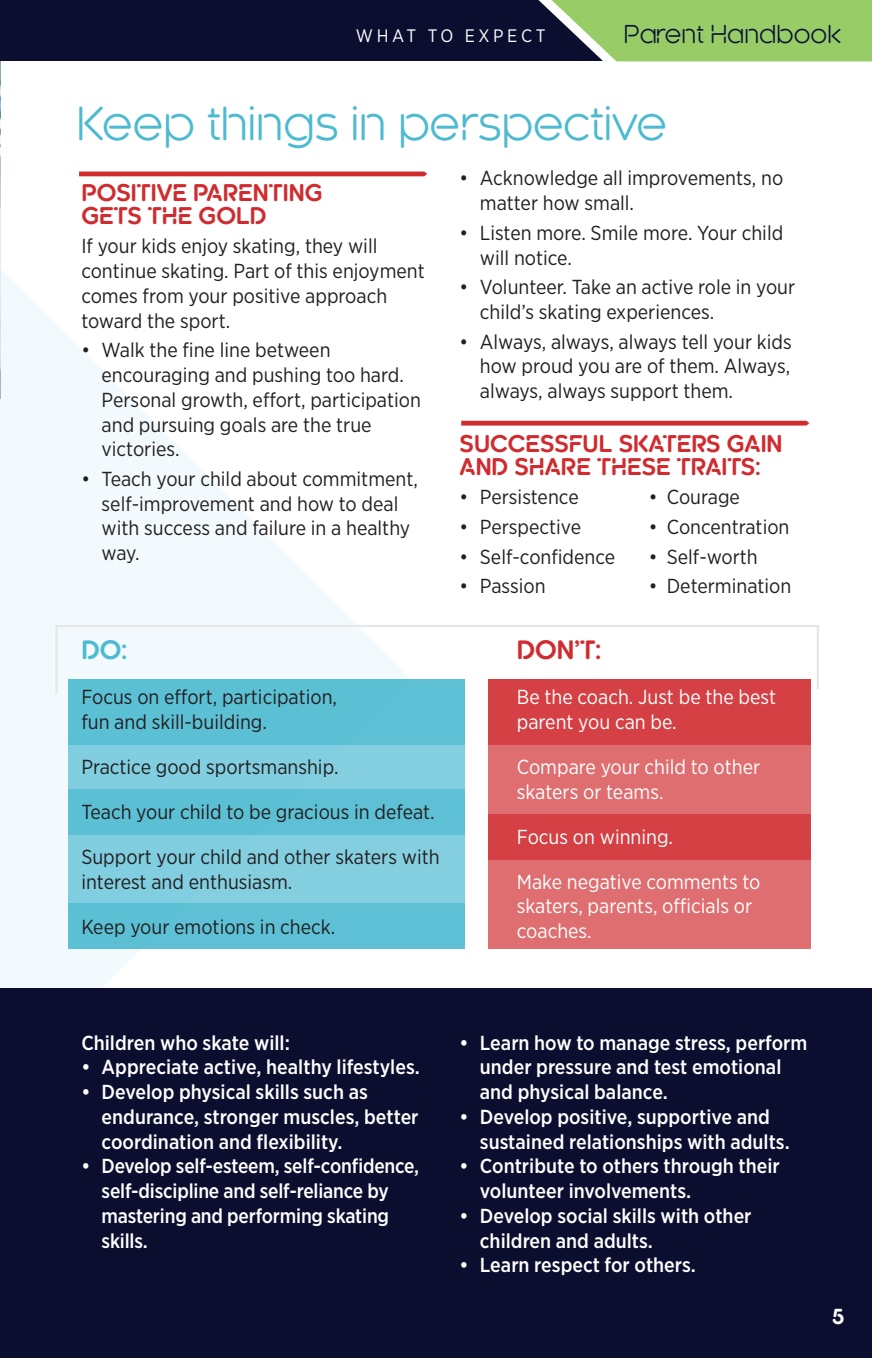
<style>
.page{position:relative;width:872px;height:1358px;background:#fff}
.page>*{position:absolute;margin:0;border:0;box-sizing:border-box;transform-origin:0 0}
.t1{font:44.1px "Kroppen Round";color:#4cbad1}
.t2{font:700 24.75px "Kroppen Round";color:#d02c2f}
.t3{font:700 24.75px "Kroppen Round";color:#4cbad1}
.t4{font:24.07px "Kroppen Round";color:#0a1336}
.t5{font:700 22.5px/22.5px "Kroppen Round";color:#d02c2f}
.t6{font:20.25px/24.8px "Gotham Narrow";color:#231f20}
.t7{font:500 20.25px/24.8px "Gotham Narrow";color:#fff}
.t8{font:20.25px/24.8px "Gotham Narrow";color:#fff}
.t9{font:700 20.25px "Kroppen Round";color:#fff}
.t10{font:18px "Gotham Narrow";letter-spacing:.2em;color:#fff}
</style>
<div class="page">
<svg style="left:2px;top:176px;width:409px;height:812px"></svg>
<div style="left:488px;top:679px;width:322px;height:269px;background:#de6e70"></div>
<div style="left:488px;top:679px;width:322px;height:65px;background:#d44043"></div>
<div style="left:488px;top:814px;width:322px;height:46px;background:#d44043"></div>
<div style="left:0;top:988px;width:871px;height:369px;background:#0c0e2f"></div>
<svg style="left:461px;top:421px;width:348px;height:4px"></svg>
<svg style="left:79px;top:171px;width:348px;height:5px;background:#d44244"></svg>
<div style="left:69px;top:679px;width:396px;height:269px;background:#84cfdf"></div>
<div style="left:69px;top:679px;width:396px;height:65px;background:#5cc0d5"></div>
<div style="left:69px;top:789px;width:396px;height:46px;background:#5cc0d5"></div>
<div style="left:69px;top:903px;width:396px;height:45px;background:#5dc0d5"></div>
<svg style="left:54px;top:623px;width:765px;height:73px"></svg>
<div style="left:0;top:0;width:871px;height:61px;background:#0c0e2f"></div>
<svg style="left:0;top:61px;width:2px;height:1297px"></svg>
<svg style="left:538px;top:0;width:334px;height:61px;background:#8ebb67"></svg>
<p class="t10" style="left:356px;top:24px;width:191px">WHAT TO EXPECT</p>
<p class="t4" style="left:623px;top:21px;width:218px">Parent Handbook</p>
<h1 class="t1" style="left:77px;top:99px;width:591px">Keep things in perspective</h1>
<p class="t5" style="left:81px;top:182px;width:243px">POSITIVE PARENTING<br>GETS THE GOLD</p>
<p class="t6" style="left:81px;top:233px;width:345px">If your kids enjoy skating, they will continue skating. Part of this enjoyment comes from your positive approach toward the sport.</p>
<p class="t6" style="left:102px;top:337px;width:321px;text-indent:-20px">• Walk the fine line between encouraging and pushing too hard.<br>Personal growth, effort, participation and pursuing goals are the true victories.</p>
<p class="t6" style="left:102px;top:466px;width:318px;text-indent:-20px">• Teach your child about commitment, self-improvement and how to deal with success and failure in a healthy way.</p>
<p class="t3" style="left:81px;top:636px;width:48px">DO:</p>
<p class="t6" style="left:81px;top:684px;width:257px">Focus on effort, participation, fun and skill-building.</p>
<p class="t6" style="left:81px;top:754px;width:259px">Practice good sportsmanship.</p>
<p class="t6" style="left:81px;top:798px;width:355px">Teach your child to be gracious in defeat.</p>
<p class="t6" style="left:81px;top:843px;width:360px">Support your child and other skaters with interest and enthusiasm.</p>
<p class="t6" style="left:81px;top:913px;width:255px">Keep your emotions in check.</p>
<p class="t6" style="left:480px;top:165px;width:305px;text-indent:-20px">• Acknowledge all improvements, no matter how small.</p>
<p class="t6" style="left:480px;top:220px;width:305px;text-indent:-20px">• Listen more. Smile more. Your child will notice.</p>
<p class="t6" style="left:480px;top:274px;width:317px;text-indent:-20px">• Volunteer. Take an active role in your child’s skating experiences.</p>
<p class="t6" style="left:480px;top:328px;width:313px;text-align:justify;text-indent:-20px">• Always, always, always tell your kids how proud you are of them. Always, always, always support them.</p>
<p class="t5" style="left:459px;top:433px;width:324px">SUCCESSFUL SKATERS GAIN<br>AND SHARE THESE TRAITS:</p>
<p class="t6" style="left:459px;top:484px;width:120px">• Persistence</p>
<p class="t6" style="left:648px;top:484px;width:93px">• Courage</p>
<p class="t6" style="left:459px;top:514px;width:123px">• Perspective</p>
<p class="t6" style="left:648px;top:514px;width:142px">• Concentration</p>
<p class="t6" style="left:459px;top:543px;width:157px">• Self-confidence</p>
<p class="t6" style="left:648px;top:543px;width:110px">• Self-worth</p>
<p class="t6" style="left:459px;top:573px;width:87px">• Passion</p>
<p class="t6" style="left:648px;top:573px;width:144px">• Determination</p>
<p class="t2" style="left:516px;top:636px;width:87px">DON’T:</p>
<p class="t8" style="left:516px;top:684px;width:261px">Be the coach. Just be the best parent you can be.</p>
<p class="t8" style="left:516px;top:754px;width:245px">Compare your child to other skaters or teams.</p>
<p class="t8" style="left:516px;top:823px;width:158px">Focus on winning.</p>
<p class="t8" style="left:516px;top:868px;width:245px">Make negative comments to skaters, parents, officials or coaches.</p>
<p class="t7" style="left:81px;top:1029px;width:210px">Children who skate will:</p>
<p class="t7" style="left:81px;top:1054px;width:340px">• Appreciate active, healthy lifestyles.</p>
<p class="t7" style="left:102px;top:1079px;width:318px;text-indent:-20px">• Develop physical skills such as endurance, stronger muscles, better coordination and flexibility.</p>
<p class="t7" style="left:102px;top:1153px;width:319px;text-indent:-20px">• Develop self-esteem, self-confidence, self-discipline and self-reliance by mastering and performing skating skills.</p>
<p class="t7" style="left:480px;top:1029px;width:329px;text-indent:-20px">• Learn how to manage stress, perform under pressure and test emotional and physical balance.</p>
<p class="t7" style="left:480px;top:1104px;width:311px;text-indent:-20px">• Develop positive, supportive and sustained relationships with adults.</p>
<p class="t7" style="left:480px;top:1153px;width:301px;text-indent:-20px">• Contribute to others through their volunteer involvements.</p>
<p class="t7" style="left:480px;top:1203px;width:273px;text-indent:-20px">• Develop social skills with other children and adults.</p>
<p class="t7" style="left:459px;top:1252px;width:238px">• Learn respect for others.</p>
<p class="t9" style="left:831px;top:1304px;width:14px">5</p>
</div>
